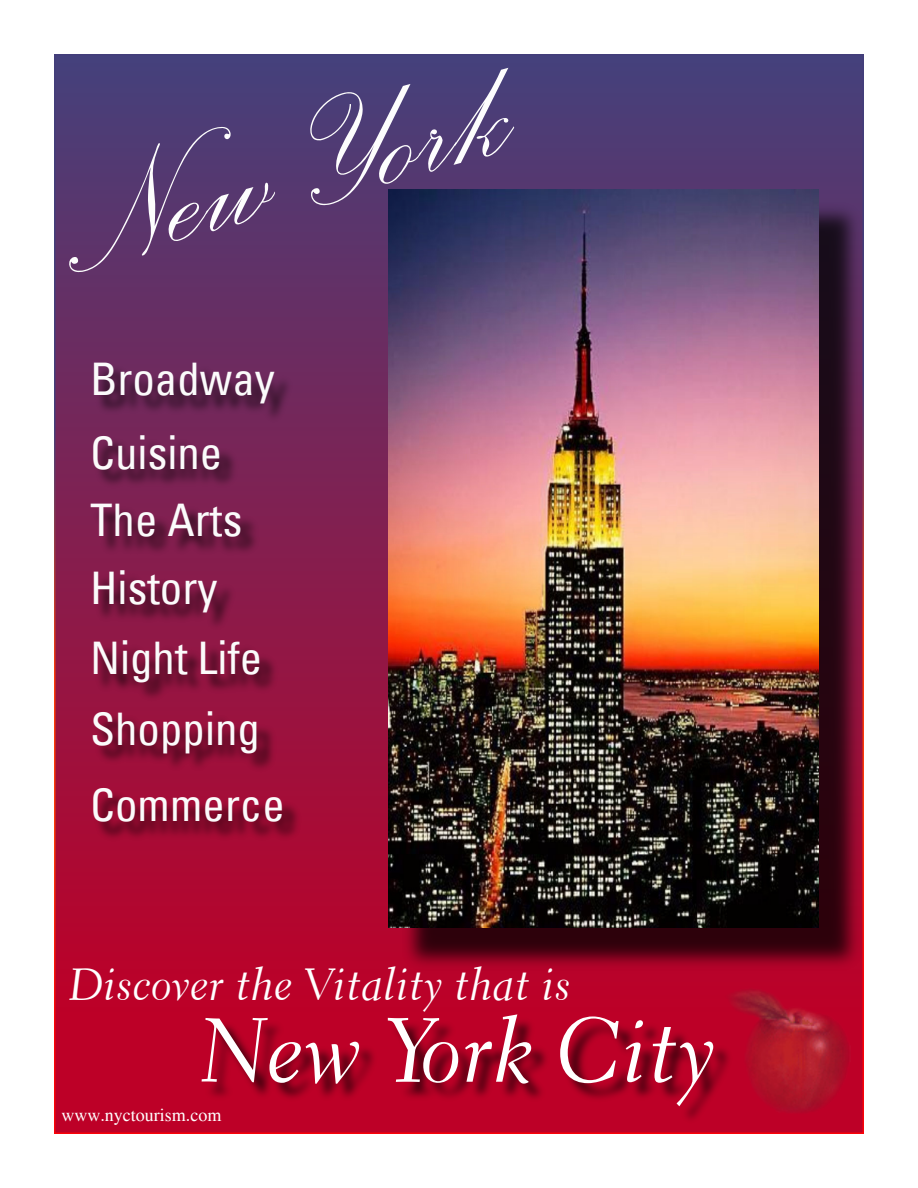
<style>
.page{position:relative;width:918px;height:1188px;background:#fff}
.page>*{position:absolute;margin:0;border:0;box-sizing:border-box;transform-origin:0 0}
.t1{font:186px "Palace Script";color:#fdfdfd}
.t2{font:90px "Transitional 521 BT Cursive A";color:#fff}
.t3{font:condensed 45px "Univers";color:#fbfbfb}
.t4{font:45px "Transitional 521 BT Cursive A";color:#fff}
.t5{font:18px "Times New Roman";color:#fff}
</style>
<div class="page">
<div style="left:55px;top:55px;width:808px;height:1078px;background:linear-gradient(to bottom,#473f7a,#ca001e)"></div>
<div style="left:402px;top:202px;width:461px;height:769px;background:#000;opacity:.75"></div>
<img style="left:388px;top:189px;width:431px;height:738px">
<div style="left:204px;top:1016px;width:529px;height:109px;background:#000;opacity:.75"></div>
<img style="left:722px;top:987px;width:129px;height:129px">
<div style="left:94px;top:363px;width:200px;height:60px;background:#000;opacity:.75"></div>
<div style="left:93px;top:437px;width:147px;height:53px;background:#000;opacity:.75"></div>
<div style="left:94px;top:573px;width:142px;height:59px;background:#000;opacity:.75"></div>
<div style="left:92px;top:504px;width:168px;height:53px;background:#000;opacity:.75"></div>
<div style="left:94px;top:643px;width:186px;height:60px;background:#000;opacity:.75"></div>
<div style="left:93px;top:789px;width:209px;height:53px;background:#000;opacity:.75"></div>
<div style="left:94px;top:713px;width:183px;height:60px;background:#000;opacity:.75"></div>
<p class="t1" style="left:25px;top:108px;width:468px;rotate:-15deg">New York</p>
<p class="t3" style="left:90px;top:350px;width:186px">Broadway</p>
<p class="t3" style="left:90px;top:424px;width:134px">Cuisine</p>
<p class="t3" style="left:90px;top:491px;width:154px">The Arts</p>
<p class="t3" style="left:90px;top:559px;width:129px">History</p>
<p class="t3" style="left:90px;top:629px;width:174px">Night Life</p>
<p class="t3" style="left:90px;top:700px;width:172px">Shopping</p>
<p class="t3" style="left:90px;top:776px;width:196px">Commerce</p>
<p class="t4" style="left:69px;top:957px;width:504px">Discover the Vitality that is</p>
<p class="t2" style="left:201px;top:995px;width:517px">New York City</p>
<p class="t5" style="left:62px;top:1105px;width:161px">www.nyctourism.com</p>
</div>
